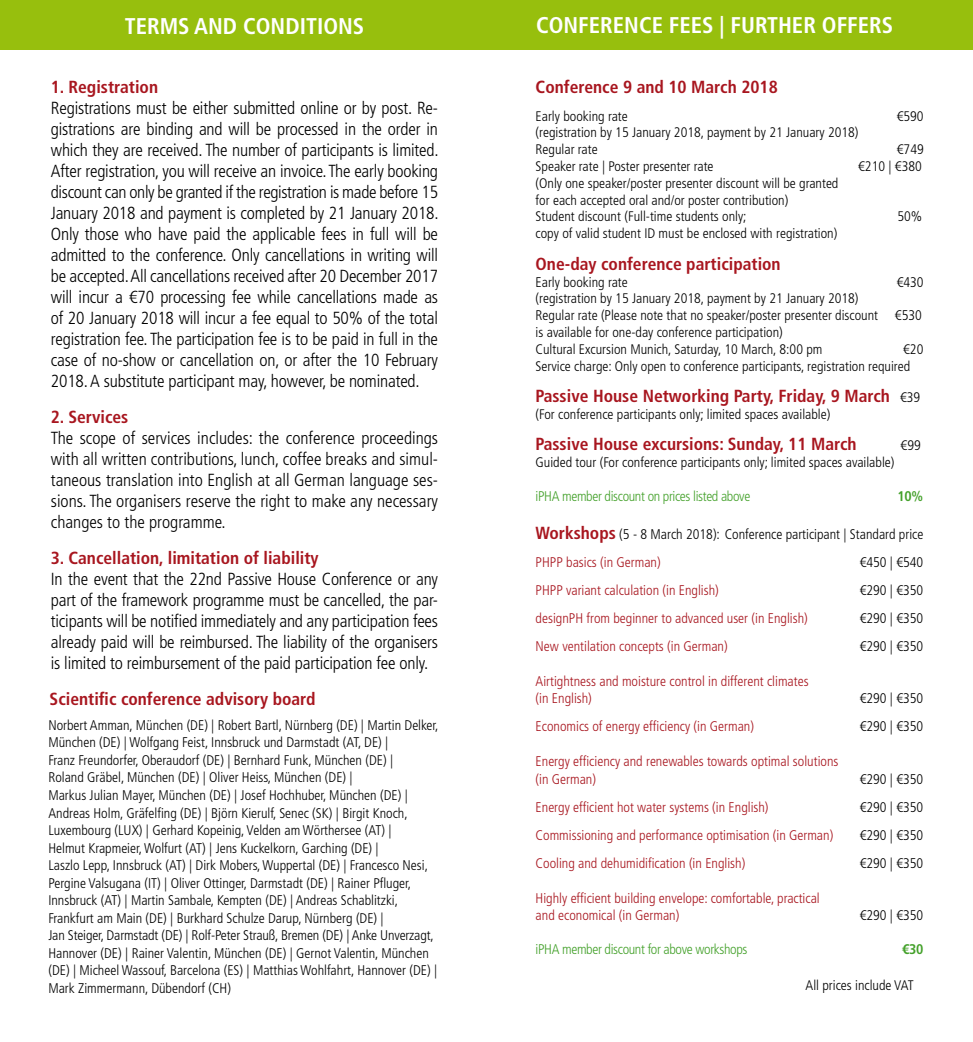
<style>
.page{position:relative;width:973px;height:1042px;background:#fff}
.page>*{position:absolute;margin:0;border:0;box-sizing:border-box;transform-origin:0 0}
.t1{font:700 condensed 22.75px "Frutiger";color:#fff}
.t2{font:300 condensed 17.5px/21px "Frutiger";letter-spacing:-.01em;color:#000;text-align:justify}
.t3{font:700 condensed 17.5px "Frutiger";color:#a8161f}
.t4{font:300 condensed 14px/17.5px "Frutiger";color:#000}
.t5{font:300 condensed 14px/17.5px "Frutiger";color:#a8161f}
.t6{font:300 condensed 14px "Frutiger";letter-spacing:-.025em;color:#44a12b}
.t7{font:700 condensed 14px "Frutiger";color:#44a12b}
.t8{font:300 condensed 13.83px/16.8px "Frutiger";color:#000}
.s1{font-size:14px}
.s2{font-weight:300;font-size:13.83px;color:#000}
.s3{font-weight:700;font-size:17.5px;color:#a8161f}
.s4{color:#a8161f}
</style>
<div class="page">
<div style="left:0;top:0;width:972px;height:50px;background:#97bf0d"></div>
<h1 class="t1" style="left:125px;top:12px;width:241px">TERMS AND CONDITIONS</h1>
<p class="t3" style="left:51px;top:77px;width:109px">1. Registration</p>
<p class="t2" style="left:51px;top:98px;width:389px">Registrations must be either submitted online or by post. Re&shy;gistrations are binding and will be processed in the order in which they are received. The number of participants is limited.<br>After registration, you will receive an invoice. The early booking discount can only be granted if the registration is made before 15<br>January 2018 and payment is completed by 21 January 2018.<br>Only those who have paid the applicable fees in full will be admitted to the conference. Only cancellations in writing will be accepted. All cancellations received after 20 December 2017 will incur a €70 processing fee while cancellations made as of 20 January 2018 will incur a fee equal to 50% of the total registration fee. The participation fee is to be paid in full in the case of no-show or cancellation on, or after the 10 February 2018. A substitute participant may, however, be nominated.</p>
<p class="t3" style="left:51px;top:406px;width:79px">2. Services</p>
<p class="t2" style="left:51px;top:427px;width:388px">The scope of services includes: the conference proceedings with all written contributions, lunch, coffee breaks and simul&shy;taneous translation into English at all German language ses&shy;sions. The organisers reserve the right to make any necessary changes to the programme.</p>
<p class="t3" style="left:51px;top:547px;width:269px">3. Cancellation, limitation of liability</p>
<p class="t2" style="left:51px;top:568px;width:388px">In the event that the 22nd Passive House Conference or any part of the framework programme must be cancelled, the par&shy;ticipants will be notified immediately and any participation fees already paid will be reimbursed. The liability of the organisers is limited to reimbursement of the paid participation fee only.</p>
<p class="t3" style="left:50px;top:688px;width:267px">Scientific conference advisory board</p>
<p class="t4" style="left:48px;top:716px;width:391px">Norbert Amman, München (DE) | Robert Bartl, Nürnberg (DE) | Martin Delker, München (DE) | Wolfgang Feist, Innsbruck und Darmstadt (AT, DE) |<br>Franz Freundorfer, Oberaudorf (DE) | Bernhard Funk, München (DE) |<br>Roland Gräbel, München (DE) | Oliver Heiss, München (DE) |<br>Markus Julian Mayer, München (DE) | Josef Hochhuber, München (DE) | Andreas Holm, Gräfelfing (DE) | Björn Kierulf, Senec (SK) | Birgit Knoch, Luxembourg (LUX) | Gerhard Kopeinig, Velden am Wörthersee (AT) |<br>Helmut Krapmeier, Wolfurt (AT) | Jens Kuckelkorn, Garching (DE) |<br>Laszlo Lepp, Innsbruck (AT) | Dirk Mobers, Wuppertal (DE) | Francesco Nesi, Pergine Valsugana (IT) | Oliver Ottinger, Darmstadt (DE) | Rainer Pfluger, Innsbruck (AT) | Martin Sambale, Kempten (DE) | Andreas Schablitzki, Frankfurt am Main (DE) | Burkhard Schulze Darup, Nürnberg (DE) |<br>Jan Steiger, Darmstadt (DE) | Rolf-Peter Strauß, Bremen (DE) | Anke Unverzagt, Hannover (DE) | Rainer Valentin, München (DE) | Gernot Valentin, München (DE) | Micheel Wassouf, Barcelona (ES) | Matthias Wohlfahrt, Hannover (DE) | Mark Zimmermann, Dübendorf (CH)</p>
<h1 class="t1" style="left:536px;top:12px;width:358px">CONFERENCE FEES | FURTHER OFFERS</h1>
<p class="t3" style="left:535px;top:77px;width:244px">Conference 9 and 10 March 2018</p>
<p class="t8" style="left:535px;top:108px;width:94px">Early booking rate</p>
<p class="t8" style="left:896px;top:108px;width:28px">€590</p>
<p class="t8" style="left:535px;top:124px;width:324px">(registration by 15 January 2018, payment by 21 January 2018)<br>Regular rate</p>
<p class="t8" style="left:896px;top:141px;width:28px">€749</p>
<p class="t8" style="left:535px;top:158px;width:179px">Speaker rate | Poster presenter rate</p>
<p class="t8" style="left:858px;top:158px;width:65px">€210 | €380</p>
<p class="t8" style="left:535px;top:175px;width:304px">(Only one speaker/poster presenter discount will be granted for each accepted oral and/or poster contribution)<br>Student discount (Full-time students only;</p>
<p class="t8" style="left:897px;top:208px;width:26px">50%</p>
<p class="t8" style="left:535px;top:225px;width:303px">copy of valid student ID must be enclosed with registration)</p>
<p class="t3" style="left:535px;top:253px;width:246px">One-day conference participation</p>
<p class="t4" style="left:535px;top:273px;width:94px">Early booking rate</p>
<p class="t4" style="left:896px;top:273px;width:28px">€430</p>
<p class="t8" style="left:535px;top:290px;width:324px"><span class="s1">(</span>registration by 15 January 2018, payment by 21 January 2018<span class="s1">)</span></p>
<p class="t4" style="left:535px;top:307px;width:387px;line-height:16.8px">Regular rate (Please note that no speaker/poster presenter discount €530 is available for one-day conference participation)</p>
<p class="t8" style="left:535px;top:341px;width:288px">Cultural Excursion Munich, Saturday, 10 March, 8:00 pm</p>
<p class="t8" style="left:535px;top:341px;width:389px;text-indent:367px">€20<br>Service charge: Only open to conference participants, registration required</p>
<p class="t3" style="left:535px;top:385px;width:386px">Passive House Networking Party, Friday, 9 March <span class="s2">€39</span></p>
<p class="t8" style="left:535px;top:406px;width:296px">(For conference participants only; limited spaces available)</p>
<p class="t3" style="left:535px;top:434px;width:322px">Passive House excursions: Sunday, 11 March</p>
<p class="t8" style="left:900px;top:437px;width:22px">€99</p>
<p class="t8" style="left:535px;top:454px;width:360px">Guided tour (For conference participants only; limited spaces available)</p>
<p class="t6" style="left:535px;top:488px;width:216px">iPHA member discount on prices listed above</p>
<p class="t7" style="left:897px;top:487px;width:27px">10%</p>
<p class="t4" style="left:535px;top:520px;width:389px;line-height:28px"><span class="s3">Workshops</span> (5 - 8 March 2018): Conference participant | Standard price<br><span class="s4">PHPP basics (in German)</span></p>
<p class="t4" style="left:859px;top:553px;width:65px">€450 | €540</p>
<p class="t5" style="left:535px;top:581px;width:185px">PHPP variant calculation (in English)</p>
<p class="t4" style="left:859px;top:581px;width:65px">€290 | €350</p>
<p class="t5" style="left:535px;top:609px;width:273px">designPH from beginner to advanced user (in English)</p>
<p class="t4" style="left:859px;top:609px;width:65px">€290 | €350</p>
<p class="t5" style="left:535px;top:637px;width:193px">New ventilation concepts (in German)</p>
<p class="t4" style="left:859px;top:637px;width:65px">€290 | €350</p>
<p class="t5" style="left:535px;top:672px;width:274px">Airtightness and moisture control in different climates (in English)</p>
<p class="t4" style="left:859px;top:690px;width:65px">€290 | €350</p>
<p class="t5" style="left:535px;top:718px;width:220px">Economics of energy efficiency (in German)</p>
<p class="t4" style="left:859px;top:718px;width:65px">€290 | €350</p>
<p class="t5" style="left:535px;top:753px;width:304px">Energy efficiency and renewables towards optimal solutions (in German)</p>
<p class="t4" style="left:859px;top:770px;width:65px">€290 | €350</p>
<p class="t5" style="left:535px;top:798px;width:234px">Energy efficient hot water systems (in English)</p>
<p class="t4" style="left:859px;top:798px;width:65px">€290 | €350</p>
<p class="t5" style="left:535px;top:826px;width:299px">Commissioning and performance optimisation (in German)</p>
<p class="t4" style="left:859px;top:826px;width:65px">€290 | €350</p>
<p class="t5" style="left:535px;top:854px;width:211px">Cooling and dehumidification (in English)</p>
<p class="t4" style="left:859px;top:854px;width:65px">€290 | €350</p>
<p class="t5" style="left:535px;top:889px;width:285px">Highly efficient building envelope: comfortable, practical and economical (in German)</p>
<p class="t4" style="left:859px;top:907px;width:65px">€290 | €350</p>
<p class="t6" style="left:535px;top:941px;width:213px">iPHA member discount for above workshops</p>
<p class="t7" style="left:902px;top:940px;width:23px">€30</p>
<p class="t8" style="left:805px;top:977px;width:110px">All prices include VAT</p>
</div>
